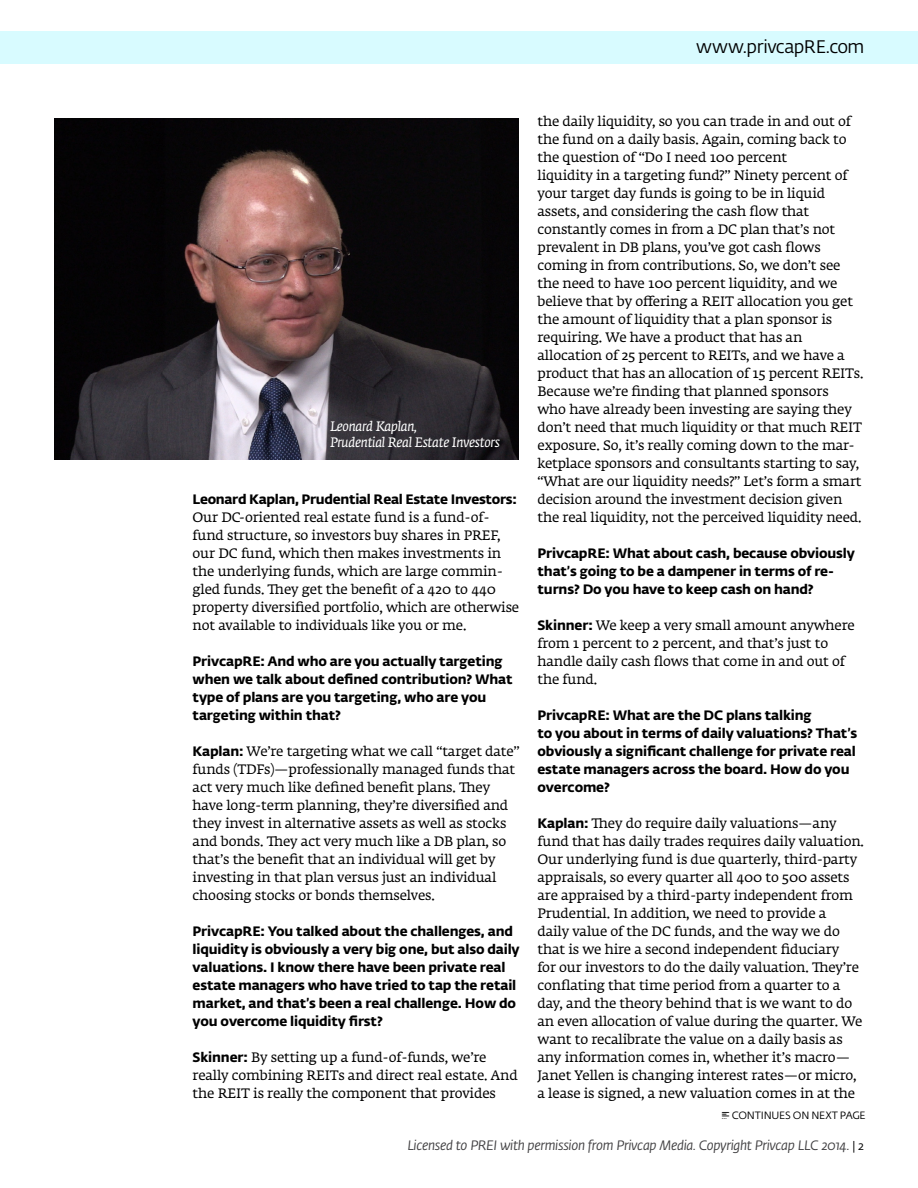
<style>
.page{position:relative;width:918px;height:1188px;background:#fff}
.page>*{position:absolute;margin:0;border:0;box-sizing:border-box;transform-origin:0 0}
.t1{font:18px "Fedra Sans Alt Pro";letter-spacing:-.03em;color:#000}
.t2{font:13.5px/18px "Fedra Serif A Std";letter-spacing:-.01em;color:#000}
.t3{font:700 13.5px/18px "Fedra Sans Alt Pro";letter-spacing:-.01em;color:#000}
.t4{font:italic 13.5px "Fedra Sans Alt Pro";letter-spacing:-.025em;color:#414042}
.t5{font:italic 13.5px/16.2px "Fedra Serif A Std";letter-spacing:-.025em;color:#fff}
.t6{font:10.5px "Fedra Sans Alt Pro";letter-spacing:-.02em;color:#000}
.s1{font-family:"Fedra Sans Alt Pro";font-weight:700}
.s2{font-family:"Iconic Stroke"}
.s3{font-style:normal;font-size:12px;color:#000}
</style>
<div class="page">
<div style="left:0;top:32px;width:918px;height:32px;background:#d8fbff"></div>
<img style="left:54px;top:119px;width:464px;height:340px">
<h1 class="t1" style="left:696px;top:34px;width:170px">www.privcapRE.com</h1>
<p class="t5" style="left:330px;top:418px;width:172px">Leonard Kaplan,<br>Prudential Real Estate Investors</p>
<p class="t3" style="left:193px;top:489px;width:326px">Leonard Kaplan, Prudential Real Estate Investors:</p>
<p class="t2" style="left:193px;top:509px;width:328px">Our DC-oriented real estate fund is a fund-of&shy;fund structure, so investors buy shares in PREF, our DC fund, which then makes investments in the underlying funds, which are large commin&shy;gled funds. They get the benefit of a 420 to 440 property diversified portfolio, which are otherwise not available to individuals like you or me.</p>
<p class="t3" style="left:193px;top:651px;width:322px">PrivcapRE: And who are you actually targeting when we talk about defined contribution? What type of plans are you targeting, who are you targeting within that?</p>
<p class="t2" style="left:193px;top:743px;width:329px"><span class="s1">Kaplan:</span> We’re targeting what we call “target date” funds (TDFs)—professionally managed funds that act very much like defined benefit plans. They have long-term planning, they’re diversified and they invest in alternative assets as well as stocks and bonds. They act very much like a DB plan, so that’s the benefit that an individual will get by investing in that plan versus just an individual choosing stocks or bonds themselves.</p>
<p class="t3" style="left:193px;top:921px;width:329px">PrivcapRE: You talked about the challenges, and liquidity is obviously a very big one, but also daily valuations. I know there have been private real estate managers who have tried to tap the retail market, and that’s been a real challenge. How do you overcome liquidity first?</p>
<p class="t2" style="left:193px;top:1049px;width:327px"><span class="s1">Skinner:</span> By setting up a fund-of-funds, we’re really combining REITs and direct real estate. And the REIT is really the component that provides</p>
<p class="t2" style="left:538px;top:113px;width:327px">the daily liquidity, so you can trade in and out of the fund on a daily basis. Again, coming back to the question of “Do I need 100 percent<br>liquidity in a targeting fund?” Ninety percent of your target day funds is going to be in liquid assets, and considering the cash flow that constantly comes in from a DC plan that’s not prevalent in DB plans, you’ve got cash flows coming in from contributions. So, we don’t see the need to have 100 percent liquidity, and we believe that by offering a REIT allocation you get the amount of liquidity that a plan sponsor is requiring. We have a product that has an allocation of 25 percent to REITs, and we have a product that has an allocation of 15 percent REITs.<br>Because we’re finding that planned sponsors<br>who have already been investing are saying they don’t need that much liquidity or that much REIT exposure. So, it’s really coming down to the mar&shy;ketplace sponsors and consultants starting to say, “What are our liquidity needs?” Let’s form a smart decision around the investment decision given the real liquidity, not the perceived liquidity need.</p>
<p class="t3" style="left:538px;top:543px;width:319px">PrivcapRE: What about cash, because obviously that’s going to be a dampener in terms of re&shy;turns? Do you have to keep cash on hand?</p>
<p class="t2" style="left:538px;top:617px;width:319px"><span class="s1">Skinner:</span> We keep a very small amount anywhere from 1 percent to 2 percent, and that’s just to handle daily cash flows that come in and out of the fund.</p>
<p class="t3" style="left:538px;top:705px;width:321px">PrivcapRE: What are the DC plans talking<br>to you about in terms of daily valuations? That’s obviously a significant challenge for private real estate managers across the board. How do you overcome?</p>
<p class="t2" style="left:538px;top:815px;width:328px"><span class="s1">Kaplan:</span> They do require daily valuations—any fund that has daily trades requires daily valuation.<br>Our underlying fund is due quarterly, third-party appraisals, so every quarter all 400 to 500 assets are appraised by a third-party independent from Prudential. In addition, we need to provide a<br>daily value of the DC funds, and the way we do that is we hire a second independent fiduciary<br>for our investors to do the daily valuation. They’re conflating that time period from a quarter to a day, and the theory behind that is we want to do an even allocation of value during the quarter. We want to recalibrate the value on a daily basis as any information comes in, whether it’s macro— Janet Yellen is changing interest rates—or micro, a lease is signed, a new valuation comes in at the</p>
<p class="t6" style="left:722px;top:1108px;width:145px"><span class="s2">.</span> CONTINUES ON NEXT PAGE</p>
<p class="t4" style="left:407px;top:1136px;width:458px">Licensed to PREI with permission from Privcap Media. Copyright Privcap LLC 2014. <span class="s3">| 2</span></p>
</div>
